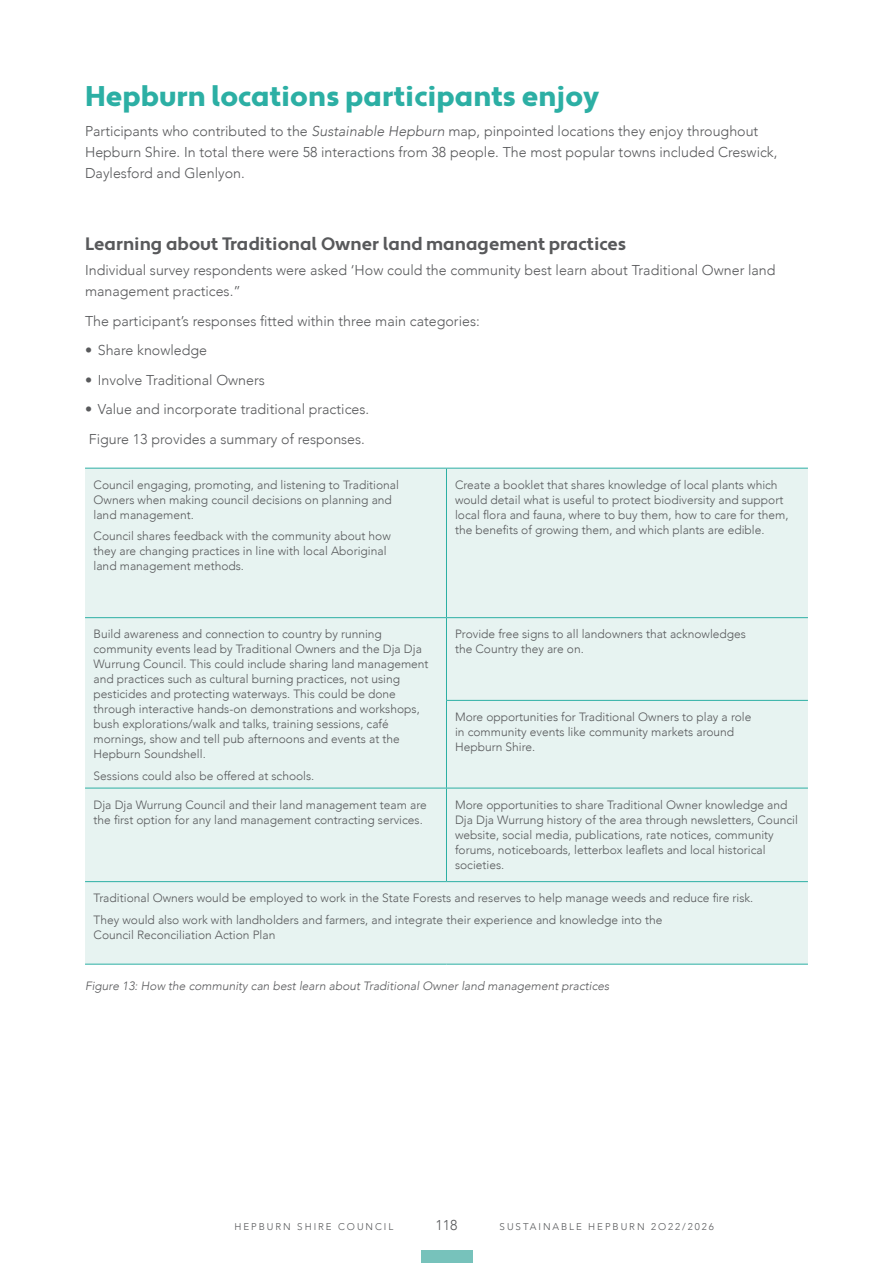
<style>
.page{position:relative;width:893px;height:1263px;background:#fff}
.page>*{position:absolute;margin:0;border:0;box-sizing:border-box;transform-origin:0 0}
.t1{font:900 28.5px "Apertura";color:#2cafa4}
.t2{font:700 18px "Apertura";color:#58595b}
.t3{font:300 14.25px/21px "Avenir";color:#58595b}
.t4{font:300 12px/15px "Avenir";color:#58595b}
.t5{font:italic 300 12px "Avenir";color:#58595b}
.t6{font:300 9.75px "Avenir";letter-spacing:.2em;color:#58595b}
.s1{font-style:italic}
</style>
<div class="page">
<div style="left:421px;top:1250px;width:51px;height:13px;background:#77c2bb"></div>
<div style="left:85px;top:469px;width:723px;height:495px;background:#e7f3f1"></div>
<hr style="left:85px;top:468px;width:361px;height:1px;background:#2cafa4">
<hr style="left:446px;top:468px;width:362px;height:1px;background:#2cafa4">
<hr style="left:85px;top:617px;width:361px;height:1px;background:#2cafa4">
<hr style="left:446px;top:617px;width:362px;height:1px;background:#2cafa4">
<hr style="left:446px;top:700px;width:362px;height:1px;background:#2cafa4">
<hr style="left:85px;top:788px;width:361px;height:1px;background:#2cafa4">
<hr style="left:446px;top:788px;width:362px;height:1px;background:#2cafa4">
<hr style="left:85px;top:881px;width:361px;height:1px;background:#2cafa4">
<hr style="left:446px;top:881px;width:362px;height:1px;background:#2cafa4">
<hr style="left:85px;top:964px;width:361px;height:1px;background:#2cafa4">
<hr style="left:446px;top:964px;width:362px;height:1px;background:#2cafa4">
<hr style="left:446px;top:468px;width:1px;height:149px;background:#2cafa4">
<hr style="left:446px;top:618px;width:1px;height:82px;background:#2cafa4">
<hr style="left:446px;top:701px;width:1px;height:87px;background:#2cafa4">
<hr style="left:446px;top:788px;width:1px;height:93px;background:#2cafa4">
<h1 class="t1" style="left:85px;top:79px;width:516px">Hepburn locations participants enjoy</h1>
<p class="t3" style="left:85px;top:121px;width:694px">Participants who contributed to the <span class="s1">Sustainable Hepburn</span> map, pinpointed locations they enjoy throughout<br>Hepburn Shire. In total there were 58 interactions from 38 people. The most popular towns included Creswick,<br>Daylesford and Glenlyon.</p>
<h2 class="t2" style="left:85px;top:233px;width:543px">Learning about Traditional Owner land management practices</h2>
<p class="t3" style="left:85px;top:260px;width:692px">Individual survey respondents were asked ‘How could the community best learn about Traditional Owner land management practices.”</p>
<p class="t3" style="left:85px;top:311px;width:396px">The participant’s responses fitted within three main categories:</p>
<p class="t3" style="left:85px;top:340px;width:124px">• Share knowledge</p>
<p class="t3" style="left:85px;top:370px;width:181px">• Involve Traditional Owners</p>
<p class="t3" style="left:85px;top:395px;width:286px;line-height:29.5px">• Value and incorporate traditional practices.<br>Figure 13 provides a summary of responses.</p>
<p class="t4" style="left:94px;top:477px;width:307px">Council engaging, promoting, and listening to Traditional<br>Owners when making council decisions on planning and land management.</p>
<p class="t4" style="left:94px;top:528px;width:299px">Council shares feedback with the community about how they are changing practices in line with local Aboriginal land management methods.</p>
<p class="t4" style="left:455px;top:477px;width:335px">Create a booklet that shares knowledge of local plants which would detail what is useful to protect biodiversity and support local flora and fauna, where to buy them, how to care for them, the benefits of growing them, and which plants are edible.</p>
<p class="t4" style="left:94px;top:626px;width:337px">Build awareness and connection to country by running community events lead by Traditional Owners and the Dja Dja Wurrung Council. This could include sharing land management and practices such as cultural burning practices, not using pesticides and protecting waterways. This could be done through interactive hands-on demonstrations and workshops, bush explorations/walk and talks, training sessions, café mornings, show and tell pub afternoons and events at the Hepburn Soundshell.</p>
<p class="t4" style="left:94px;top:768px;width:222px">Sessions could also be offered at schools.</p>
<p class="t4" style="left:455px;top:626px;width:293px">Provide free signs to all landowners that acknowledges the Country they are on.</p>
<p class="t4" style="left:455px;top:709px;width:298px">More opportunities for Traditional Owners to play a role in community events like community markets around<br>Hepburn Shire.</p>
<p class="t4" style="left:94px;top:797px;width:335px">Dja Dja Wurrung Council and their land management team are the first option for any land management contracting services.</p>
<p class="t4" style="left:455px;top:797px;width:344px">More opportunities to share Traditional Owner knowledge and Dja Dja Wurrung history of the area through newsletters, Council website, social media, publications, rate notices, community forums, noticeboards, letterbox leaflets and local historical societies.</p>
<p class="t4" style="left:94px;top:887px;width:661px;line-height:21.5px">Traditional Owners would be employed to work in the State Forests and reserves to help manage weeds and reduce fire risk.<br>They would also work with landholders and farmers, and integrate their experience and knowledge into the</p>
<p class="t4" style="left:94px;top:927px;width:183px">Council Reconciliation Action Plan</p>
<p class="t5" style="left:85px;top:978px;width:526px">Figure 13: How the community can best learn about Traditional Owner land management practices</p>
<p class="t6" style="left:235px;top:1221px;width:160px">HEPBURN SHIRE COUNCIL</p>
<p class="t3" style="left:435px;top:1215px;width:24px">118</p>
<p class="t6" style="left:500px;top:1221px;width:216px">SUSTAINABLE HEPBURN 2O22/2026</p>
</div>
